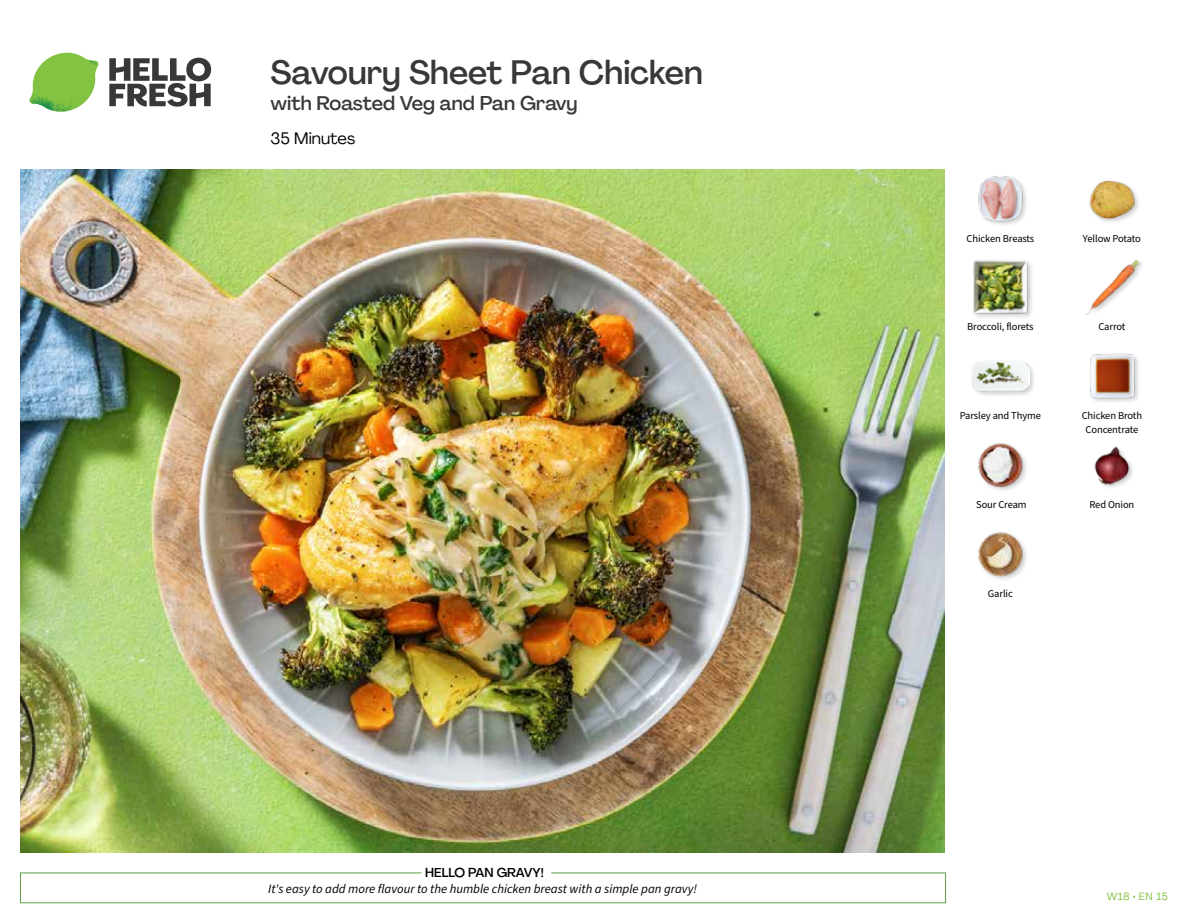
<style>
.page{position:relative;width:1188px;height:918px;background:#fff}
.page>*{position:absolute;margin:0;border:0;box-sizing:border-box;transform-origin:0 0}
.t1{font:500 33px "Agrandir";letter-spacing:-.005em;color:#383839}
.t2{font:500 19.5px "Agrandir";color:#383839}
.t3{font:16.5px "Agrandir";color:#000}
.t4{font:italic 12.75px "Source Sans Pro";color:#000}
.t5{font:500 12.75px "Agrandir";color:#000}
.t6{font:10.5px/13.5px "Source Sans Pro";letter-spacing:-.01em;color:#000;text-align:center}
.t7{font:10.5px "Agrandir";letter-spacing:.05em;color:#82c341}
</style>
<div class="page">
<svg style="left:109px;top:57px;width:102px;height:50px"></svg>
<svg style="left:34px;top:53px;width:62px;height:40px"></svg>
<img style="left:67px;top:53px;width:32px;height:26px">
<img style="left:33px;top:75px;width:59px;height:11px">
<img style="left:29px;top:79px;width:61px;height:33px">
<img style="left:65px;top:86px;width:27px;height:25px">
<div style="left:20px;top:873px;width:926px;height:30px;border:1px solid #609f43"></div>
<div style="left:421px;top:865px;width:130px;height:15px;background:#fff"></div>
<img style="left:21px;top:170px;width:924px;height:682px">
<img style="left:978px;top:532px;width:49px;height:48px">
<img style="left:1094px;top:446px;width:39px;height:42px">
<img style="left:978px;top:443px;width:49px;height:48px">
<img style="left:1090px;top:353px;width:49px;height:49px">
<div style="left:971px;top:360px;width:65px;height:38px;background:#000;opacity:.2"></div>
<img style="left:972px;top:360px;width:57px;height:38px">
<img style="left:1085px;top:260px;width:56px;height:55px">
<div style="left:972px;top:259px;width:62px;height:62px;background:#000;opacity:.2"></div>
<img style="left:972px;top:259px;width:57px;height:57px">
<img style="left:1089px;top:180px;width:50px;height:42px">
<img style="left:978px;top:176px;width:48px;height:49px">
<h1 class="t1" style="left:271px;top:52px;width:434px">Savoury Sheet Pan Chicken</h1>
<h2 class="t2" style="left:271px;top:91px;width:309px">with Roasted Veg and Pan Gravy</h2>
<h3 class="t3" style="left:271px;top:128px;width:86px">35 Minutes</h3>
<p class="t5" style="left:425px;top:864px;width:120px">HELLO PAN GRAVY!</p>
<p class="t4" style="left:268px;top:880px;width:430px">It's easy to add more flavour to the humble chicken breast with a simple pan gravy!</p>
<p class="t6" style="left:967px;top:232px;width:69px">Chicken Breasts</p>
<p class="t6" style="left:1083px;top:232px;width:59px">Yellow Potato</p>
<p class="t6" style="left:967px;top:321px;width:68px">Broccoli, florets</p>
<p class="t6" style="left:1098px;top:321px;width:29px">Carrot</p>
<p class="t6" style="left:960px;top:409px;width:83px">Parsley and Thyme</p>
<p class="t6" style="left:1082px;top:409px;width:62px">Chicken Broth<br>Concentrate</p>
<p class="t6" style="left:976px;top:498px;width:52px">Sour Cream</p>
<p class="t6" style="left:1089px;top:498px;width:46px">Red Onion</p>
<p class="t6" style="left:988px;top:587px;width:26px">Garlic</p>
<p class="t7" style="left:1107px;top:890px;width:63px">W18 • EN 15</p>
</div>
